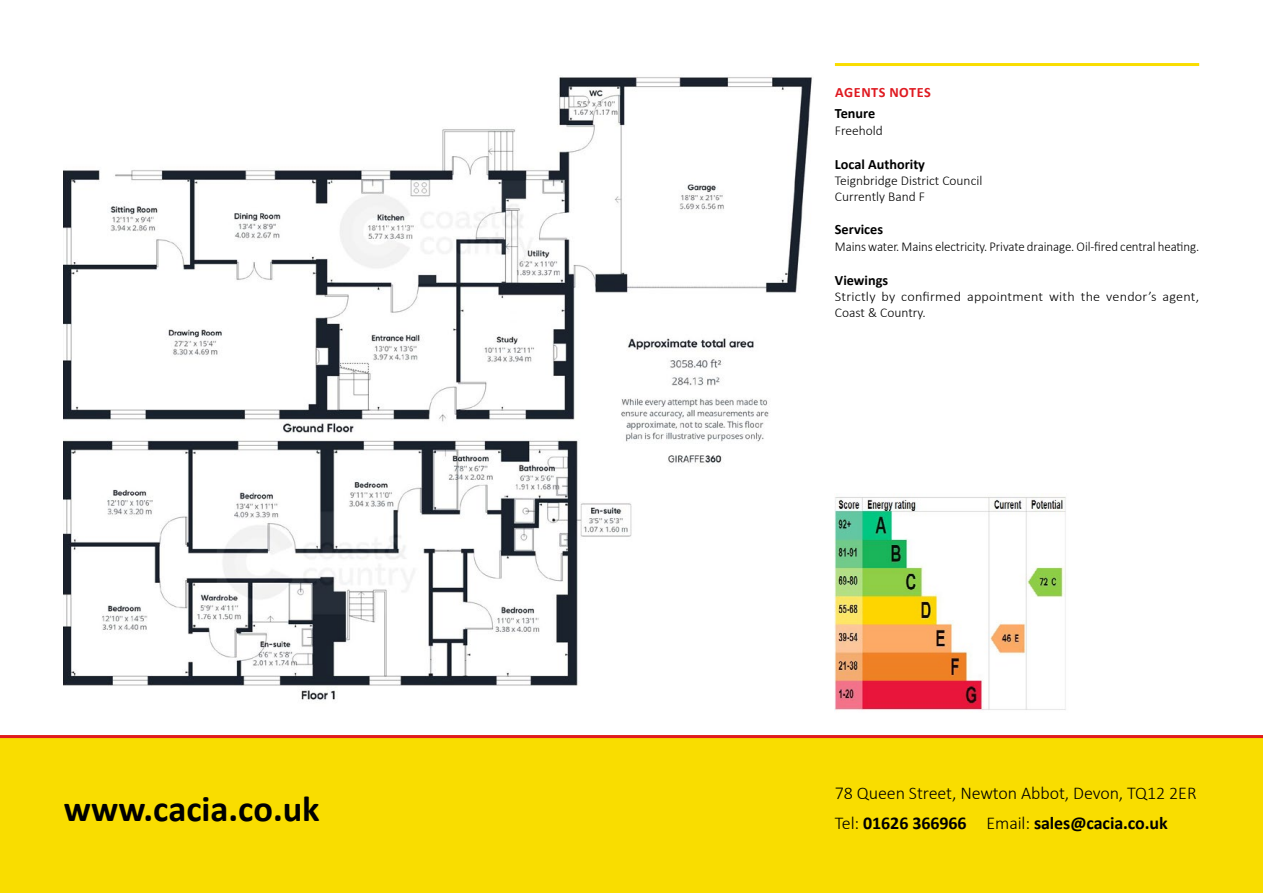
<style>
.page{position:relative;width:1263px;height:893px;background:#fff}
.page>*{position:absolute;margin:0;border:0;box-sizing:border-box;transform-origin:0 0}
.t1{font:700 36.45px "Calibri";color:#000}
.t2{font:300 18px "Calibri";letter-spacing:-.005em;color:#000}
.t3{font:700 18px "Calibri";letter-spacing:-.005em;color:#000}
.t4{font:700 14.25px "Calibri";color:#000}
.t5{font:700 14.25px "Calibri";letter-spacing:.04em;color:#df1a21}
.t6{font:300 13.5px "Calibri";color:#000;scale:.96 1}
.t7{font:300 13.5px/16.2px "Calibri";color:#000;scale:1.05 1}
.t8{font:300 13.5px/16.2px "Calibri";color:#000}
.s1{font-weight:300}
</style>
<div class="page">
<hr style="left:835px;top:63px;width:364px;height:3px;background:#f9dd00">
<div style="left:0;top:735px;width:1263px;height:158px;background:#f9dd00"></div>
<hr style="left:0;top:735px;width:1263px;height:3px;background:#df1a21">
<img style="left:64px;top:75px;width:748px;height:626px">
<img style="left:835px;top:497px;width:231px;height:213px">
<h1 class="t1" style="left:64px;top:783px;width:257px">www.cacia.co.uk</h1>
<p class="t5" style="left:835px;top:82px;width:97px">AGENTS NOTES</p>
<p class="t4" style="left:835px;top:104px;width:42px">Tenure</p>
<p class="t8" style="left:835px;top:122px;width:50px">Freehold</p>
<p class="t4" style="left:835px;top:154px;width:92px">Local Authority</p>
<p class="t8" style="left:835px;top:172px;width:149px">Teignbridge District Council<br>Currently Band F</p>
<p class="t4" style="left:835px;top:220px;width:50px">Services</p>
<p class="t6" style="left:835px;top:238px;width:381px">Mains water. Mains electricity. Private drainage. Oil-fired central heating.</p>
<p class="t4" style="left:835px;top:270px;width:55px">Viewings</p>
<p class="t7" style="left:835px;top:288px;width:348px">Strictly by confirmed appointment with the vendor’s agent,<br>Coast &amp; Country.</p>
<h2 class="t2" style="left:835px;top:782px;width:363px">78 Queen Street, Newton Abbot, Devon, TQ12 2ER</h2>
<h2 class="t3" style="left:835px;top:810px;width:334px"><span class="s1">Tel:</span> 01626 366966 <span class="s1">Email:</span> sales@cacia.co.uk</h2>
</div>
